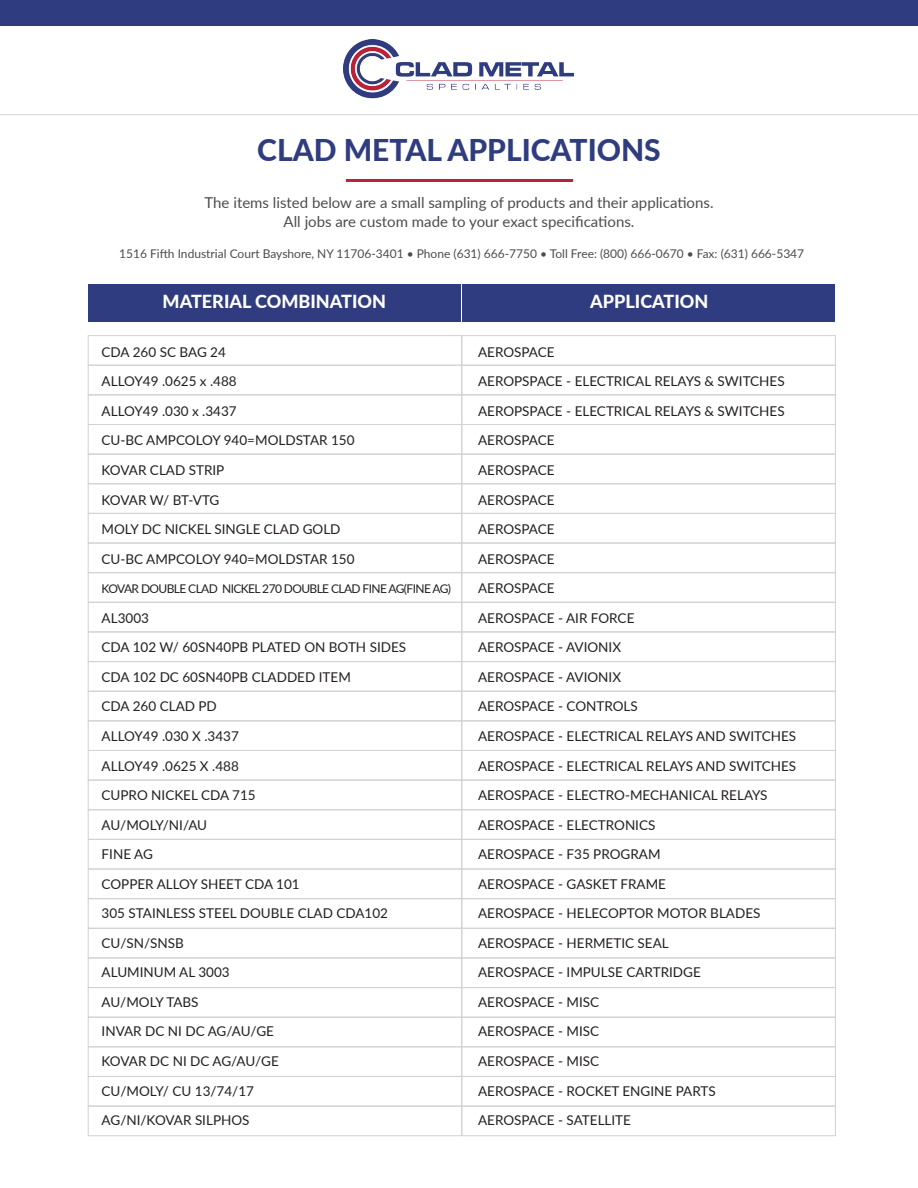
<style>
.page{position:relative;width:918px;height:1188px;background:#fff}
.page>*{position:absolute;margin:0;border:0;box-sizing:border-box;transform-origin:0 0}
.t1{font:800 30px "Lato";color:#2f3c7f}
.t2{font:800 18px "Lato";color:#fff}
.t3{font:15px/19.5px "Lato";color:#4b4c4c;text-align:center}
.t4{font:13.5px/29.5px "Lato";color:#231f20}
.t5{font:12px "Lato";color:#4b4c4c}
.t6{font:12px "Lato";letter-spacing:-.05em;color:#231f20}
</style>
<div class="page">
<img style="left:344px;top:40px;width:230px;height:59px">
<div style="left:0;top:0;width:918px;height:26px;background:#2f3c7f"></div>
<hr style="left:346px;top:180px;width:226px;height:2px;background:#b92237">
<hr style="left:0;top:114px;width:918px;height:1px;background:#d1d2d4">
<div style="left:88px;top:335px;width:374px;height:31px;border:1px solid #d1d2d4"></div>
<div style="left:461px;top:335px;width:375px;height:31px;border:1px solid #d1d2d4"></div>
<div style="left:88px;top:365px;width:374px;height:30px;border:1px solid #d1d2d4"></div>
<div style="left:461px;top:365px;width:375px;height:30px;border:1px solid #d1d2d4"></div>
<div style="left:88px;top:394px;width:374px;height:31px;border:1px solid #d1d2d4"></div>
<div style="left:461px;top:394px;width:375px;height:31px;border:1px solid #d1d2d4"></div>
<div style="left:88px;top:424px;width:374px;height:31px;border:1px solid #d1d2d4"></div>
<div style="left:461px;top:424px;width:375px;height:31px;border:1px solid #d1d2d4"></div>
<div style="left:88px;top:454px;width:374px;height:30px;border:1px solid #d1d2d4"></div>
<div style="left:461px;top:454px;width:375px;height:30px;border:1px solid #d1d2d4"></div>
<div style="left:88px;top:483px;width:374px;height:31px;border:1px solid #d1d2d4"></div>
<div style="left:461px;top:483px;width:375px;height:31px;border:1px solid #d1d2d4"></div>
<div style="left:88px;top:513px;width:374px;height:30px;border:1px solid #d1d2d4"></div>
<div style="left:461px;top:513px;width:375px;height:30px;border:1px solid #d1d2d4"></div>
<div style="left:88px;top:543px;width:374px;height:30px;border:1px solid #d1d2d4"></div>
<div style="left:461px;top:543px;width:375px;height:30px;border:1px solid #d1d2d4"></div>
<div style="left:88px;top:572px;width:374px;height:31px;border:1px solid #d1d2d4"></div>
<div style="left:461px;top:572px;width:375px;height:31px;border:1px solid #d1d2d4"></div>
<div style="left:88px;top:602px;width:374px;height:30px;border:1px solid #d1d2d4"></div>
<div style="left:461px;top:602px;width:375px;height:30px;border:1px solid #d1d2d4"></div>
<div style="left:88px;top:632px;width:374px;height:30px;border:1px solid #d1d2d4"></div>
<div style="left:461px;top:632px;width:375px;height:30px;border:1px solid #d1d2d4"></div>
<div style="left:88px;top:661px;width:374px;height:31px;border:1px solid #d1d2d4"></div>
<div style="left:461px;top:661px;width:375px;height:31px;border:1px solid #d1d2d4"></div>
<div style="left:88px;top:691px;width:374px;height:30px;border:1px solid #d1d2d4"></div>
<div style="left:461px;top:691px;width:375px;height:30px;border:1px solid #d1d2d4"></div>
<div style="left:88px;top:720px;width:374px;height:31px;border:1px solid #d1d2d4"></div>
<div style="left:461px;top:720px;width:375px;height:31px;border:1px solid #d1d2d4"></div>
<div style="left:88px;top:750px;width:374px;height:30px;border:1px solid #d1d2d4"></div>
<div style="left:461px;top:750px;width:375px;height:30px;border:1px solid #d1d2d4"></div>
<div style="left:88px;top:780px;width:374px;height:30px;border:1px solid #d1d2d4"></div>
<div style="left:461px;top:780px;width:375px;height:30px;border:1px solid #d1d2d4"></div>
<div style="left:88px;top:809px;width:374px;height:31px;border:1px solid #d1d2d4"></div>
<div style="left:461px;top:809px;width:375px;height:31px;border:1px solid #d1d2d4"></div>
<div style="left:88px;top:839px;width:374px;height:30px;border:1px solid #d1d2d4"></div>
<div style="left:461px;top:839px;width:375px;height:30px;border:1px solid #d1d2d4"></div>
<div style="left:88px;top:869px;width:374px;height:30px;border:1px solid #d1d2d4"></div>
<div style="left:461px;top:869px;width:375px;height:30px;border:1px solid #d1d2d4"></div>
<div style="left:88px;top:898px;width:374px;height:31px;border:1px solid #d1d2d4"></div>
<div style="left:461px;top:898px;width:375px;height:31px;border:1px solid #d1d2d4"></div>
<div style="left:88px;top:928px;width:374px;height:30px;border:1px solid #d1d2d4"></div>
<div style="left:461px;top:928px;width:375px;height:30px;border:1px solid #d1d2d4"></div>
<div style="left:88px;top:958px;width:374px;height:30px;border:1px solid #d1d2d4"></div>
<div style="left:461px;top:958px;width:375px;height:30px;border:1px solid #d1d2d4"></div>
<div style="left:88px;top:987px;width:374px;height:31px;border:1px solid #d1d2d4"></div>
<div style="left:461px;top:987px;width:375px;height:31px;border:1px solid #d1d2d4"></div>
<div style="left:88px;top:1017px;width:374px;height:30px;border:1px solid #d1d2d4"></div>
<div style="left:461px;top:1017px;width:375px;height:30px;border:1px solid #d1d2d4"></div>
<div style="left:88px;top:1046px;width:374px;height:31px;border:1px solid #d1d2d4"></div>
<div style="left:461px;top:1046px;width:375px;height:31px;border:1px solid #d1d2d4"></div>
<div style="left:88px;top:284px;width:373px;height:38px;background:#2f3c7f"></div>
<div style="left:463px;top:284px;width:372px;height:38px;background:#2f3c7f"></div>
<div style="left:88px;top:1076px;width:374px;height:30px;border:1px solid #d1d2d4"></div>
<div style="left:461px;top:1076px;width:375px;height:30px;border:1px solid #d1d2d4"></div>
<div style="left:88px;top:1106px;width:374px;height:30px;border:1px solid #d1d2d4"></div>
<div style="left:461px;top:1106px;width:375px;height:30px;border:1px solid #d1d2d4"></div>
<h1 class="t1" style="left:257px;top:128px;width:405px">CLAD METAL APPLICATIONS</h1>
<p class="t3" style="left:205px;top:192px;width:510px">The items listed below are a small sampling of products and their applications.<br>All jobs are custom made to your exact specifications.</p>
<p class="t5" style="left:119px;top:245px;width:687px">1516 Fifth Industrial Court Bayshore, NY 11706-3401 • Phone (631) 666-7750 • Toll Free: (800) 666-0670 • Fax: (631) 666-5347</p>
<h2 class="t2" style="left:163px;top:288px;width:225px">MATERIAL COMBINATION</h2>
<h2 class="t2" style="left:590px;top:288px;width:120px">APPLICATION</h2>
<p class="t4" style="left:102px;top:337px;width:254px">CDA 260 SC BAG 24<br>ALLOY49 .0625 x .488<br>ALLOY49 .030 x .3437<br>CU-BC AMPCOLOY 940=MOLDSTAR 150<br>KOVAR CLAD STRIP<br>KOVAR W/ BT-VTG<br>MOLY DC NICKEL SINGLE CLAD GOLD<br>CU-BC AMPCOLOY 940=MOLDSTAR 150</p>
<p class="t6" style="left:102px;top:580px;width:351px">KOVAR DOUBLE CLAD NICKEL 270 DOUBLE CLAD FINE AG(FINE AG)</p>
<p class="t4" style="left:102px;top:603px;width:306px">AL3003<br>CDA 102 W/ 60SN40PB PLATED ON BOTH SIDES<br>CDA 102 DC 60SN40PB CLADDED ITEM<br>CDA 260 CLAD PD<br>ALLOY49 .030 X .3437<br>ALLOY49 .0625 X .488<br>CUPRO NICKEL CDA 715<br>AU/MOLY/NI/AU<br>FINE AG<br>COPPER ALLOY SHEET CDA 101<br>305 STAINLESS STEEL DOUBLE CLAD CDA102<br>CU/SN/SNSB<br>ALUMINUM AL 3003<br>AU/MOLY TABS<br>INVAR DC NI DC AG/AU/GE<br>KOVAR DC NI DC AG/AU/GE<br>CU/MOLY/ CU 13/74/17<br>AG/NI/KOVAR SILPHOS</p>
<p class="t4" style="left:478px;top:337px;width:320px">AEROSPACE<br>AEROPSPACE - ELECTRICAL RELAYS &amp; SWITCHES<br>AEROPSPACE - ELECTRICAL RELAYS &amp; SWITCHES<br>AEROSPACE<br>AEROSPACE<br>AEROSPACE<br>AEROSPACE<br>AEROSPACE<br>AEROSPACE<br>AEROSPACE - AIR FORCE<br>AEROSPACE - AVIONIX<br>AEROSPACE - AVIONIX<br>AEROSPACE - CONTROLS<br>AEROSPACE - ELECTRICAL RELAYS AND SWITCHES<br>AEROSPACE - ELECTRICAL RELAYS AND SWITCHES<br>AEROSPACE - ELECTRO-MECHANICAL RELAYS<br>AEROSPACE - ELECTRONICS<br>AEROSPACE - F35 PROGRAM<br>AEROSPACE - GASKET FRAME<br>AEROSPACE - HELECOPTOR MOTOR BLADES<br>AEROSPACE - HERMETIC SEAL<br>AEROSPACE - IMPULSE CARTRIDGE<br>AEROSPACE - MISC<br>AEROSPACE - MISC<br>AEROSPACE - MISC<br>AEROSPACE - ROCKET ENGINE PARTS<br>AEROSPACE - SATELLITE</p>
</div>
